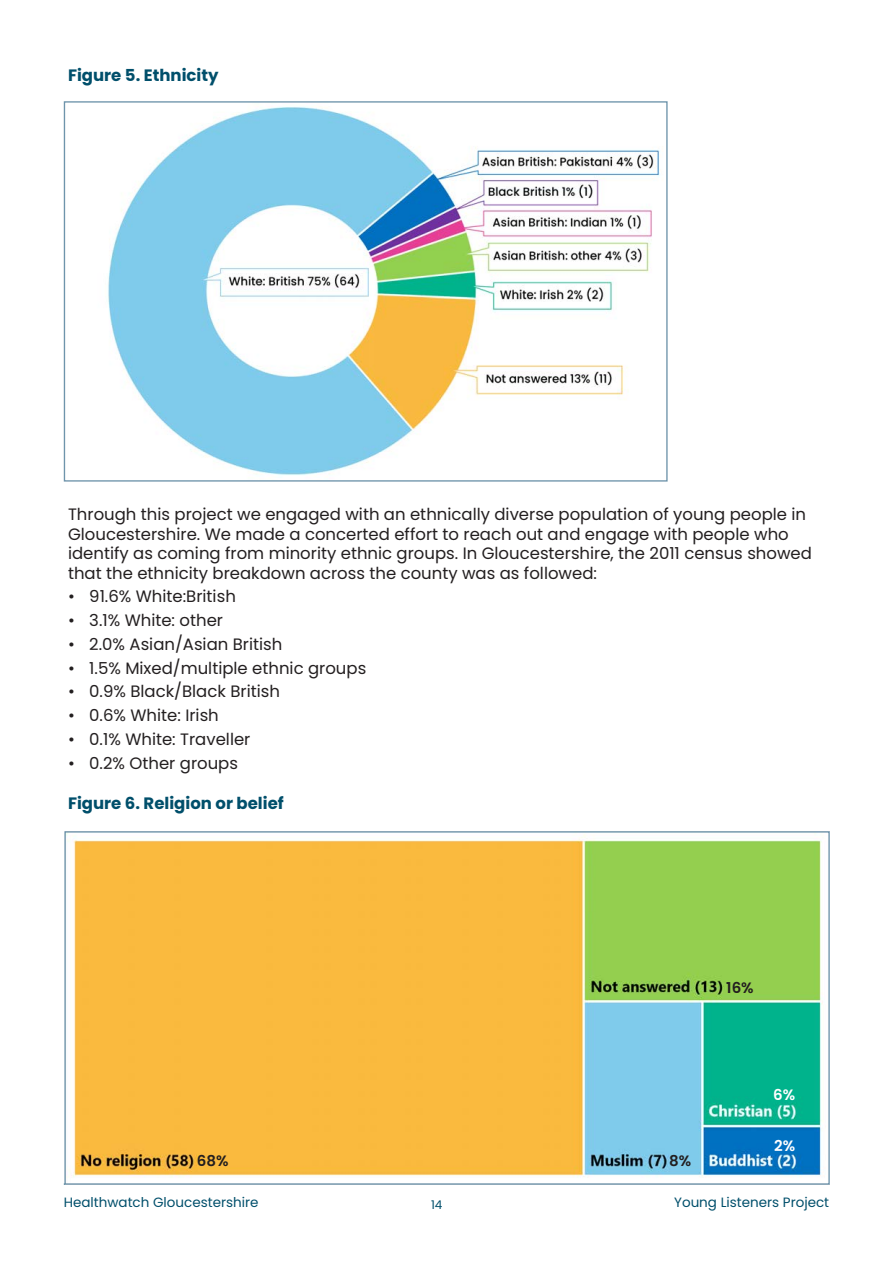
<style>
.page{position:relative;width:893px;height:1263px;background:#fff}
.page>*{position:absolute;margin:0;border:0;box-sizing:border-box;transform-origin:0 0}
.Content_paragraphs{font:16.5px/19.5px "Poppins";color:#231f20}
.Content_paragraphs-2{font:700 16.5px "Poppins";color:#004f6b}
.t1{font:600 15px "Poppins";color:#231f20}
.t2{font:600 15px "Poppins";color:#fff}
.t3{font:13.5px "Poppins";color:#004f6b}
.t4{font:12px "Poppins";color:#004f6b}
</style>
<div class="page">
<img style="left:66px;top:833px;width:757px;height:345px">
<img style="left:108px;top:106px;width:552px;height:369px">
<p class="Content_paragraphs-2" style="left:68px;top:66px;width:152px">Figure 5. Ethnicity</p>
<p class="Content_paragraphs" style="left:68px;top:505px;width:745px">Through this project we engaged with an ethnically diverse population of young people in Gloucestershire. We made a concerted effort to reach out and engage with people who identify as coming from minority ethnic groups. In Gloucestershire, the 2011 census showed that the ethnicity breakdown across the county was as followed:</p>
<p class="Content_paragraphs" style="left:68px;top:587px;width:169px">• 91.6% White:British</p>
<p class="Content_paragraphs" style="left:68px;top:611px;width:157px">• 3.1% White: other</p>
<p class="Content_paragraphs" style="left:68px;top:634px;width:216px">• 2.0% Asian/Asian British</p>
<p class="Content_paragraphs" style="left:68px;top:658px;width:300px">• 1.5% Mixed/multiple ethnic groups</p>
<p class="Content_paragraphs" style="left:68px;top:682px;width:213px">• 0.9% Black/Black British</p>
<p class="Content_paragraphs" style="left:68px;top:706px;width:152px">• 0.6% White: Irish</p>
<p class="Content_paragraphs" style="left:68px;top:729px;width:184px">• 0.1% White: Traveller</p>
<p class="Content_paragraphs" style="left:68px;top:753px;width:172px">• 0.2% Other groups</p>
<p class="Content_paragraphs-2" style="left:68px;top:794px;width:217px">Figure 6. Religion or belief</p>
<p class="t1" style="left:726px;top:979px;width:29px">16%</p>
<p class="t1" style="left:197px;top:1152px;width:33px">68%</p>
<p class="t1" style="left:669px;top:1152px;width:24px">8%</p>
<p class="t2" style="left:773px;top:1086px;width:24px">6%</p>
<p class="t2" style="left:774px;top:1136px;width:23px">2%</p>
<p class="t3" style="left:64px;top:1194px;width:196px">Healthwatch Gloucestershire</p>
<p class="t4" style="left:431px;top:1198px;width:13px">14</p>
<p class="t3" style="left:674px;top:1194px;width:157px">Young Listeners Project</p>
</div>
